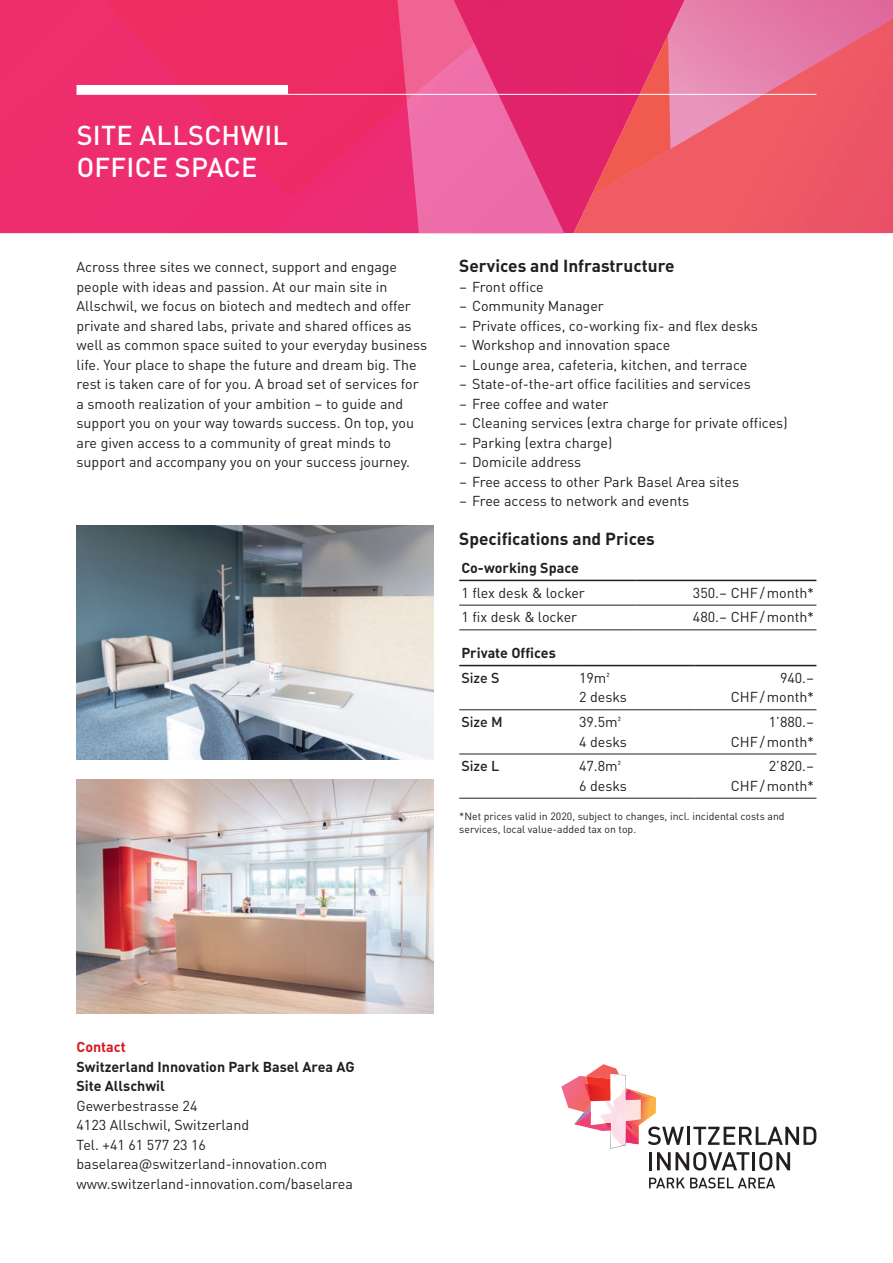
<style>
.page{position:relative;width:893px;height:1263px;background:#fff}
.page>*{position:absolute;margin:0;border:0;box-sizing:border-box;transform-origin:0 0}
._03_Vorwort_Titel{font:500 27px "DIN Pro";letter-spacing:.01em;color:#fff}
._03_Vorwort{font:700 17.25px "DIN Pro";color:#231f20}
._03_Lauftext_linksbü{font:14.25px/19.5px "DIN Pro";color:#231f20}
._05_Tabelle_Lauftext{font:14.25px/19.5px "DIN Pro";color:#231f20;text-align:right}
._03_Lauftext_linksbü-2{font:700 14.25px "DIN Pro";color:#231f20}
._05_Tabelle_Lauftext-2{font:700 14.25px "DIN Pro";color:#231f20}
._05_Tabelle_Lauftext-3{font:500 14.25px "DIN Pro";color:#231f20}
._03_Lauftext_Bold{font:700 14.25px "DIN Pro";color:#d7171f}
._04_Legende___Box{font:10.5px/12.8px "DIN Pro";color:#231f20}
</style>
<div class="page">
<svg style="left:685px;top:0;width:208px;height:19px;background:#e273a2"></svg>
<svg style="left:685px;top:19px;width:208px;height:214px;background:#eb6479"></svg>
<svg style="left:674px;top:0;width:11px;height:233px;background:#ea7793"></svg>
<svg style="left:0;top:0;width:674px;height:233px;background:#ec2c6c"></svg>
<div style="left:509px;top:0;width:55px;height:43px;background:#e12367"></div>
<svg style="left:124px;top:43px;width:550px;height:190px;background:#e83b78"></svg>
<svg style="left:592px;top:35px;width:78px;height:160px;background:#e83f5f"></svg>
<svg style="left:105px;top:0;width:404px;height:198px;background:#ed3975"></svg>
<img style="left:77px;top:526px;width:357px;height:234px">
<img style="left:77px;top:779px;width:357px;height:234px">
<div style="left:77px;top:85px;width:211px;height:9px;background:#fff"></div>
<hr style="left:77px;top:94px;width:739px;height:1px;background:#fff">
<svg style="left:561px;top:1064px;width:255px;height:106px"></svg>
<svg style="left:649px;top:1177px;width:126px;height:11px"></svg>
<hr style="left:459px;top:709px;width:118px;height:1px;background:#231f20">
<hr style="left:577px;top:709px;width:117px;height:1px;background:#231f20">
<hr style="left:694px;top:709px;width:122px;height:1px;background:#231f20">
<hr style="left:459px;top:754px;width:118px;height:1px;background:#231f20">
<hr style="left:577px;top:754px;width:117px;height:1px;background:#231f20">
<hr style="left:694px;top:754px;width:122px;height:1px;background:#231f20">
<hr style="left:459px;top:798px;width:118px;height:1px;background:#231f20">
<hr style="left:577px;top:798px;width:117px;height:1px;background:#231f20">
<hr style="left:694px;top:798px;width:122px;height:1px;background:#231f20">
<hr style="left:459px;top:665px;width:118px;height:1px;background:#231f20">
<hr style="left:577px;top:665px;width:117px;height:1px;background:#231f20">
<hr style="left:694px;top:665px;width:122px;height:1px;background:#231f20">
<hr style="left:459px;top:605px;width:177px;height:1px;background:#231f20">
<hr style="left:636px;top:605px;width:180px;height:1px;background:#231f20">
<hr style="left:459px;top:629px;width:177px;height:1px;background:#231f20">
<hr style="left:636px;top:629px;width:180px;height:1px;background:#231f20">
<hr style="left:459px;top:580px;width:177px;height:1px;background:#231f20">
<hr style="left:636px;top:580px;width:180px;height:1px;background:#231f20">
<p class="_03_Vorwort_Titel" style="left:77px;top:114px;width:213px">SITE ALLSCHWIL</p>
<p class="_03_Vorwort_Titel" style="left:77px;top:146px;width:182px">OFFICE SPACE</p>
<p class="_03_Lauftext_linksbü" style="left:77px;top:256px;width:352px">Across three sites we connect, support and engage people with ideas and passion. At our main site in Allschwil, we focus on biotech and medtech and offer private and shared labs, private and shared offices as well as common space suited to your everyday business life. Your place to shape the future and dream big. The rest is taken care of for you. A broad set of services for a smooth realization of your ambition – to guide and support you on your way towards success. On top, you are given access to a community of great minds to support and accompany you on your success journey.</p>
<p class="_03_Vorwort" style="left:459px;top:252px;width:217px">Services and Infrastructure</p>
<p class="_03_Lauftext_linksbü" style="left:459px;top:276px;width:86px">– Front office</p>
<p class="_03_Lauftext_linksbü" style="left:459px;top:295px;width:146px">– Community Manager</p>
<p class="_03_Lauftext_linksbü" style="left:459px;top:315px;width:300px">– Private offices, co-working fix- and flex desks</p>
<p class="_03_Lauftext_linksbü" style="left:459px;top:334px;width:213px">– Workshop and innovation space</p>
<p class="_03_Lauftext_linksbü" style="left:459px;top:354px;width:290px">– Lounge area, cafeteria, kitchen, and terrace</p>
<p class="_03_Lauftext_linksbü" style="left:459px;top:373px;width:293px">– State-of-the-art office facilities and services</p>
<p class="_03_Lauftext_linksbü" style="left:459px;top:393px;width:151px">– Free coffee and water</p>
<p class="_03_Lauftext_linksbü" style="left:459px;top:412px;width:330px">– Cleaning services (extra charge for private offices)</p>
<p class="_03_Lauftext_linksbü" style="left:459px;top:432px;width:155px">– Parking (extra charge)</p>
<p class="_03_Lauftext_linksbü" style="left:459px;top:451px;width:124px">– Domicile address</p>
<p class="_03_Lauftext_linksbü" style="left:459px;top:471px;width:281px">– Free access to other Park Basel Area sites</p>
<p class="_03_Lauftext_linksbü" style="left:459px;top:490px;width:231px">– Free access to network and events</p>
<p class="_03_Vorwort" style="left:459px;top:525px;width:197px">Specifications and Prices</p>
<p class="_05_Tabelle_Lauftext-2" style="left:461px;top:557px;width:119px">Co-working Space</p>
<p class="_05_Tabelle_Lauftext" style="left:461px;top:582px;width:125px">1 flex desk &amp; locker</p>
<p class="_05_Tabelle_Lauftext" style="left:693px;top:582px;width:123px">350.– CHF/month*</p>
<p class="_05_Tabelle_Lauftext" style="left:461px;top:607px;width:117px">1 fix desk &amp; locker</p>
<p class="_05_Tabelle_Lauftext" style="left:693px;top:607px;width:123px">480.– CHF/month*</p>
<p class="_05_Tabelle_Lauftext-2" style="left:461px;top:642px;width:96px">Private Offices</p>
<p class="_05_Tabelle_Lauftext-3" style="left:461px;top:667px;width:40px">Size S</p>
<p class="_05_Tabelle_Lauftext" style="left:579px;top:667px;width:32px">19m²</p>
<p class="_05_Tabelle_Lauftext" style="left:579px;top:686px;width:49px">2 desks</p>
<p class="_05_Tabelle_Lauftext-3" style="left:461px;top:711px;width:43px">Size M</p>
<p class="_05_Tabelle_Lauftext" style="left:579px;top:711px;width:43px">39.5m²</p>
<p class="_05_Tabelle_Lauftext" style="left:579px;top:731px;width:49px">4 desks</p>
<p class="_05_Tabelle_Lauftext" style="left:731px;top:667px;width:85px">940.–<br>CHF/month*</p>
<p class="_05_Tabelle_Lauftext" style="left:731px;top:711px;width:85px">1’880.–<br>CHF/month*</p>
<p class="_05_Tabelle_Lauftext-3" style="left:461px;top:755px;width:40px">Size L</p>
<p class="_05_Tabelle_Lauftext" style="left:579px;top:755px;width:43px">47.8m²</p>
<p class="_05_Tabelle_Lauftext" style="left:579px;top:775px;width:49px">6 desks</p>
<p class="_05_Tabelle_Lauftext" style="left:731px;top:755px;width:85px">2’820.–<br>CHF/month*</p>
<p class="_04_Legende___Box" style="left:459px;top:809px;width:327px">*Net prices valid in 2020, subject to changes, incl. incidental costs and services, local value-added tax on top.</p>
<p class="_03_Lauftext_Bold" style="left:77px;top:1036px;width:51px">Contact</p>
<p class="_03_Lauftext_linksbü-2" style="left:77px;top:1055px;width:280px">Switzerland Innovation Park Basel Area AG</p>
<p class="_03_Lauftext_linksbü-2" style="left:77px;top:1075px;width:90px">Site Allschwil</p>
<p class="_03_Lauftext_linksbü" style="left:77px;top:1095px;width:122px">Gewerbestrasse 24</p>
<p class="_03_Lauftext_linksbü" style="left:77px;top:1114px;width:174px">4123 Allschwil, Switzerland</p>
<p class="_03_Lauftext_linksbü" style="left:77px;top:1134px;width:131px">Tel. +41 61 577 23 16</p>
<p class="_03_Lauftext_linksbü" style="left:77px;top:1153px;width:252px">baselarea@switzerland-innovation.com</p>
<p class="_03_Lauftext_linksbü" style="left:77px;top:1173px;width:278px">www.switzerland-innovation.com/baselarea</p>
</div>
